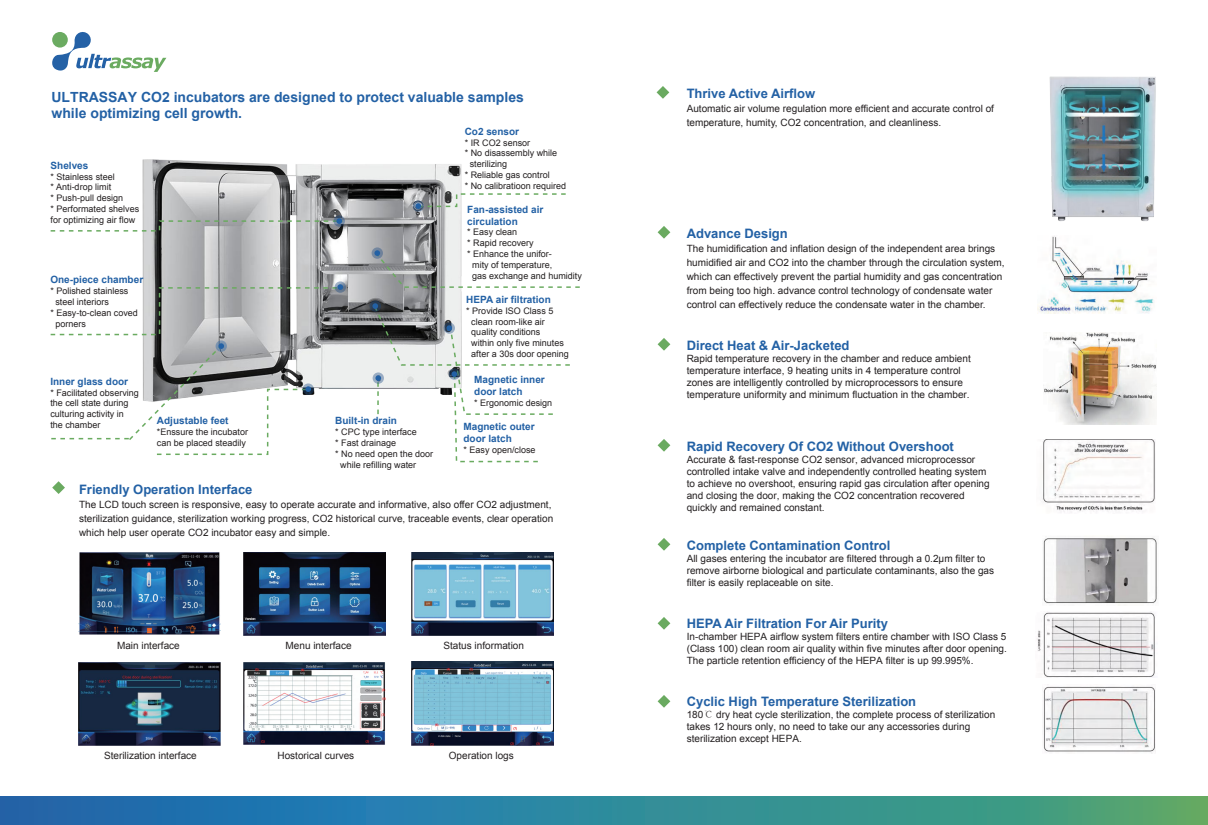
<style>
.page{position:relative;width:1208px;height:825px;background:#fff}
.page>*{position:absolute;margin:0;border:0;box-sizing:border-box;transform-origin:0 0}
.t1{font:700 14px/16.8px "Arial";color:#2361a5}
.t2{font:700 13px "Arial";color:#2361a5}
.t3{font:10px/12px "Arial";color:#231f20}
.t4{font:700 10px/12px "Arial";color:#2361a5}
.t5{font:9px/10.8px "Arial";color:#231f20}
.t6{font:9px/10.8px "Arial";color:#221f1f}
.s1{font-family:"Adobe Song Std";font-weight:300}
</style>
<div class="page">
<img style="left:1042px;top:440px;width:113px;height:73px">
<img style="left:1037px;top:236px;width:117px;height:78px">
<svg style="left:0;top:796px;width:1208px;height:29px;background:#318799"></svg>
<svg style="left:656px;top:86px;width:13px;height:13px"></svg>
<svg style="left:657px;top:226px;width:13px;height:13px"></svg>
<svg style="left:657px;top:695px;width:13px;height:13px"></svg>
<svg style="left:657px;top:617px;width:13px;height:13px"></svg>
<svg style="left:657px;top:538px;width:13px;height:13px"></svg>
<svg style="left:657px;top:439px;width:13px;height:13px"></svg>
<svg style="left:657px;top:338px;width:13px;height:13px"></svg>
<svg style="left:52px;top:481px;width:13px;height:13px"></svg>
<img style="left:142px;top:159px;width:320px;height:230px">
<img style="left:78px;top:553px;width:142px;height:82px">
<img style="left:244px;top:552px;width:142px;height:83px">
<img style="left:411px;top:552px;width:142px;height:83px">
<img style="left:78px;top:662px;width:142px;height:83px">
<img style="left:244px;top:662px;width:142px;height:83px">
<img style="left:411px;top:662px;width:142px;height:83px">
<img style="left:1043px;top:686px;width:112px;height:67px">
<img style="left:1037px;top:612px;width:118px;height:65px">
<img style="left:1043px;top:538px;width:114px;height:67px">
<img style="left:1043px;top:332px;width:114px;height:92px">
<img style="left:1049px;top:76px;width:107px;height:145px">
<svg style="left:333px;top:215px;width:12px;height:12px"></svg>
<svg style="left:50px;top:218px;width:294px;height:14px"></svg>
<svg style="left:412px;top:200px;width:12px;height:12px"></svg>
<svg style="left:415px;top:193px;width:151px;height:16px"></svg>
<svg style="left:371px;top:247px;width:12px;height:12px"></svg>
<svg style="left:374px;top:250px;width:206px;height:39px"></svg>
<svg style="left:334px;top:281px;width:12px;height:12px"></svg>
<svg style="left:369px;top:300px;width:12px;height:12px"></svg>
<svg style="left:372px;top:303px;width:198px;height:160px"></svg>
<svg style="left:50px;top:284px;width:294px;height:171px"></svg>
<svg style="left:52px;top:32px;width:114px;height:40px"></svg>
<h1 class="t1" style="left:52px;top:89px;width:474px">ULTRASSAY CO2 incubators are designed to protect valuable samples while optimizing cell growth.</h1>
<p class="t4" style="left:51px;top:160px;width:39px">Shelves</p>
<p class="t5" style="left:51px;top:171px;width:90px">* Stainless steel<br>* Anti-drop limit<br>* Push-pull design<br>* Performated shelves</p>
<p class="t5" style="left:51px;top:214px;width:86px">for optimizing air flow</p>
<p class="t4" style="left:50px;top:274px;width:94px">One-piece chamber</p>
<p class="t5" style="left:50px;top:286px;width:80px">* Polished stainless</p>
<p class="t5" style="left:55px;top:297px;width:55px">steel interiors</p>
<p class="t5" style="left:50px;top:307px;width:89px">* Easy-to-clean coved</p>
<p class="t5" style="left:55px;top:318px;width:32px">porners</p>
<p class="t4" style="left:50px;top:376px;width:79px">Inner glass door</p>
<p class="t5" style="left:50px;top:387px;width:90px">* Facilitated observing the cell state during culturing activity in<br>the chamber</p>
<p class="t4" style="left:465px;top:126px;width:56px">Co2 sensor</p>
<p class="t5" style="left:465px;top:137px;width:67px">* IR CO2 sensor</p>
<p class="t5" style="left:465px;top:148px;width:94px">* No disassembly while</p>
<p class="t5" style="left:470px;top:159px;width:39px">sterilizing</p>
<p class="t5" style="left:465px;top:170px;width:87px">* Reliable gas control</p>
<p class="t5" style="left:465px;top:180px;width:103px">* No calibratioon required</p>
<p class="t4" style="left:467px;top:203px;width:78px">Fan-assisted air circulation</p>
<p class="t6" style="left:467px;top:227px;width:86px">* Easy clean<br>* Rapid recovery<br>* Enhance the unifor-</p>
<p class="t6" style="left:472px;top:259px;width:111px">mity of temperature,<br>gas exchange and humidity</p>
<p class="t4" style="left:466px;top:294px;width:86px">HEPA air filtration</p>
<p class="t5" style="left:471px;top:305px;width:99px;text-indent:-5px">* Provide ISO Class 5 clean room-like air quality conditions<br>within only five minutes after a 30s door opening</p>
<p class="t4" style="left:474px;top:374px;width:72px">Magnetic inner door latch</p>
<p class="t5" style="left:474px;top:397px;width:80px">* Ergonomic design</p>
<p class="t4" style="left:157px;top:415px;width:73px">Adjustable feet</p>
<p class="t5" style="left:157px;top:426px;width:93px">*Enssure the incubator can be placed steadily</p>
<p class="t4" style="left:463px;top:421px;width:73px">Magnetic outer door latch</p>
<p class="t5" style="left:463px;top:445px;width:74px">* Easy open/close</p>
<p class="t4" style="left:335px;top:415px;width:63px">Built-in drain</p>
<p class="t5" style="left:335px;top:427px;width:83px">* CPC type interface</p>
<p class="t5" style="left:335px;top:437px;width:63px">* Fast drainage</p>
<p class="t5" style="left:335px;top:448px;width:100px">* No need open the door</p>
<p class="t5" style="left:340px;top:459px;width:78px">while refilling water</p>
<h2 class="t2" style="left:79px;top:481px;width:175px">Friendly Operation Interface</h2>
<p class="t3" style="left:79px;top:497px;width:476px;line-height:14px">The LCD touch screen is responsive, easy to operate accurate and informative, also offer CO2 adjustment, sterilization guidance, sterilization working progress, CO2 historical curve, traceable events, clear operation which help user operate CO2 incubator easy and simple.</p>
<p class="t3" style="left:117px;top:639px;width:64px">Main interface</p>
<p class="t3" style="left:285px;top:639px;width:68px">Menu interface</p>
<p class="t3" style="left:443px;top:639px;width:82px">Status information</p>
<p class="t3" style="left:104px;top:749px;width:94px">Sterilization interface</p>
<p class="t3" style="left:277px;top:749px;width:78px">Hostorical curves</p>
<p class="t3" style="left:449px;top:749px;width:67px">Operation logs</p>
<h2 class="t2" style="left:686px;top:84px;width:130px">Thrive Active Airflow</h2>
<p class="t3" style="left:686px;top:101px;width:309px;line-height:14px">Automatic air volume regulation more efficient and accurate control of temperature, humity, CO2 concentration, and cleanliness.</p>
<h2 class="t2" style="left:686px;top:224px;width:103px">Advance Design</h2>
<p class="t3" style="left:686px;top:241px;width:319px;line-height:14px">The humidification and inflation design of the independent area brings humidified air and CO2 into the chamber through the circulation system, which can effectively prevent the partial humidity and gas concentration from being too high. advance control technology of condensate water control can effectively reduce the condensate water in the chamber.</p>
<h2 class="t2" style="left:686px;top:336px;width:164px">Direct Heat &amp; Air-Jacketed</h2>
<p class="t3" style="left:686px;top:352px;width:286px">Rapid temperature recovery in the chamber and reduce ambient temperature interface, 9 heating units in 4 temperature control zones are intelligently controlled by microprocessors to ensure temperature uniformity and minimum fluctuation in the chamber.</p>
<h2 class="t2" style="left:686px;top:438px;width:269px">Rapid Recovery Of CO2 Without Overshoot</h2>
<p class="t3" style="left:686px;top:453px;width:304px">Accurate &amp; fast-response CO2 sensor, advanced microprocessor controlled intake valve and independently controlled heating system to achieve no overshoot, ensuring rapid gas circulation after opening and closing the door, making the CO2 concentration recovered quickly and remained constant.</p>
<h2 class="t2" style="left:686px;top:537px;width:205px">Complete Contamination Control</h2>
<p class="t3" style="left:686px;top:553px;width:309px">All gases entering the incubator are filtered through a 0.2μm filter to remove airborne biological and particulate contaminants, also the gas filter is easily replaceable on site.</p>
<h2 class="t2" style="left:686px;top:615px;width:203px">HEPA Air Filtration For Air Purity</h2>
<p class="t3" style="left:686px;top:631px;width:322px;text-align:justify">In-chamber HEPA airflow system filters entire chamber with ISO Class 5 (Class 100) clean room air quality within five minutes after door opening.<br>The particle retention efficiency of the HEPA filter is up 99.995%.</p>
<h2 class="t2" style="left:686px;top:693px;width:231px">Cyclic High Temperature Sterilization</h2>
<p class="t3" style="left:686px;top:709px;width:310px">180<span class="s1">℃</span> dry heat cycle sterilization, the complete process of sterilization takes 12 hours only, no need to take our any accessories during sterilization except HEPA.</p>
</div>
